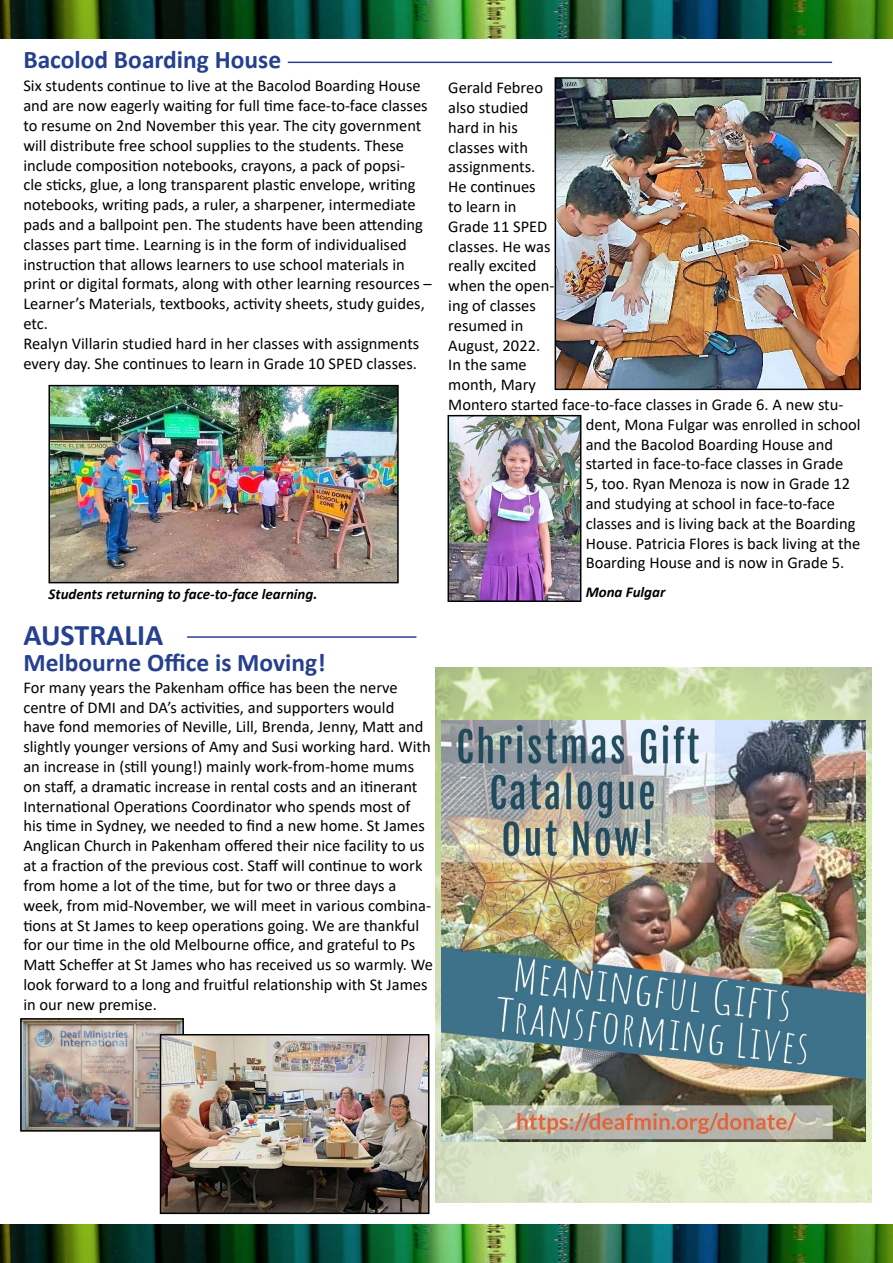
<style>
.page{position:relative;width:893px;height:1263px;background:#fff}
.page>*{position:absolute;margin:0;border:0;box-sizing:border-box;transform-origin:0 0}
.t1{font:700 30px "Calibri";color:#25408f}
.t2{font:700 25.5px "Calibri";color:#25408f}
.t3{font:16.5px/19.8px "Calibri";color:#000}
.t4{font:italic 700 15px "Calibri";color:#000}
</style>
<div class="page">
<img style="left:0;top:0;width:893px;height:38px">
<img style="left:0;top:1225px;width:893px;height:38px">
<img style="left:436px;top:667px;width:436px;height:535px">
<hr style="left:288px;top:62px;width:544px;height:1px;background:#25408f">
<img style="left:52px;top:388px;width:344px;height:192px">
<div style="left:49px;top:385px;width:350px;height:198px;border:2px solid #000"></div>
<img style="left:558px;top:80px;width:300px;height:307px">
<div style="left:555px;top:77px;width:306px;height:313px;border:2px solid #000"></div>
<img style="left:451px;top:418px;width:127px;height:181px">
<div style="left:448px;top:415px;width:133px;height:187px;border:2px solid #000"></div>
<hr style="left:187px;top:636px;width:229px;height:2px;background:#25408f">
<img style="left:23px;top:1021px;width:158px;height:108px">
<div style="left:20px;top:1018px;width:164px;height:114px;border:2px solid #000"></div>
<img style="left:163px;top:1037px;width:263px;height:174px">
<div style="left:160px;top:1034px;width:269px;height:180px;border:2px solid #000"></div>
<img style="left:442px;top:721px;width:423px;height:421px">
<h2 class="t2" style="left:23px;top:42px;width:259px">Bacolod Boarding House</h2>
<p class="t3" style="left:23px;top:76px;width:410px">Six students continue to live at the Bacolod Boarding House and are now eagerly waiting for full time face-to-face classes to resume on 2nd November this year. The city government will distribute free school supplies to the students. These include composition notebooks, crayons, a pack of popsi-<br>cle sticks, glue, a long transparent plastic envelope, writing notebooks, writing pads, a ruler, a sharpener, intermediate pads and a ballpoint pen. The students have been attending classes part time. Learning is in the form of individualised instruction that allows learners to use school materials in print or digital formats, along with other learning resources – Learner’s Materials, textbooks, activity sheets, study guides, etc.<br>Realyn Villarin studied hard in her classes with assignments every day. She continues to learn in Grade 10 SPED classes.</p>
<p class="t3" style="left:448px;top:77px;width:96px">Gerald Febreo</p>
<p class="t3" style="left:448px;top:97px;width:82px">also studied</p>
<p class="t3" style="left:448px;top:117px;width:71px">hard in his</p>
<p class="t3" style="left:448px;top:137px;width:81px">classes with</p>
<p class="t3" style="left:448px;top:157px;width:89px">assignments.</p>
<p class="t3" style="left:448px;top:176px;width:89px">He continues</p>
<p class="t3" style="left:448px;top:196px;width:70px">to learn in</p>
<p class="t3" style="left:448px;top:216px;width:101px">Grade 11 SPED</p>
<p class="t3" style="left:448px;top:236px;width:104px">classes. He was</p>
<p class="t3" style="left:448px;top:256px;width:90px">really excited</p>
<p class="t3" style="left:448px;top:275px;width:108px">when the open-</p>
<p class="t3" style="left:448px;top:295px;width:89px">ing of classes</p>
<p class="t3" style="left:448px;top:315px;width:77px">resumed in</p>
<p class="t3" style="left:448px;top:335px;width:93px">August, 2022.</p>
<p class="t3" style="left:448px;top:355px;width:80px">In the same</p>
<p class="t3" style="left:448px;top:374px;width:89px">month, Mary</p>
<p class="t3" style="left:448px;top:394px;width:397px">Montero started face-to-face classes in Grade 6. A new stu-</p>
<p class="t3" style="left:586px;top:414px;width:277px">dent, Mona Fulgar was enrolled in school</p>
<p class="t3" style="left:586px;top:434px;width:249px">and the Bacolod Boarding House and</p>
<p class="t3" style="left:586px;top:454px;width:259px">started in face-to-face classes in Grade</p>
<p class="t3" style="left:586px;top:473px;width:266px">5, too. Ryan Menoza is now in Grade 12</p>
<p class="t3" style="left:586px;top:493px;width:251px">and studying at school in face-to-face</p>
<p class="t3" style="left:586px;top:513px;width:271px">classes and is living back at the Boarding</p>
<p class="t3" style="left:586px;top:533px;width:276px">House. Patricia Flores is back living at the</p>
<p class="t3" style="left:586px;top:553px;width:260px">Boarding House and is now in Grade 5.</p>
<p class="t4" style="left:49px;top:583px;width:270px">Students returning to face-to-face learning.</p>
<p class="t4" style="left:586px;top:582px;width:81px">Mona Fulgar</p>
<h1 class="t1" style="left:23px;top:613px;width:141px">AUSTRALIA</h1>
<h2 class="t2" style="left:23px;top:644px;width:304px">Melbourne Office is Moving!</h2>
<p class="t3" style="left:23px;top:677px;width:411px">For many years the Pakenham office has been the nerve centre of DMI and DA’s activities, and supporters would<br>have fond memories of Neville, Lill, Brenda, Jenny, Matt and slightly younger versions of Amy and Susi working hard. With an increase in (still young!) mainly work-from-home mums on staff, a dramatic increase in rental costs and an itinerant International Operations Coordinator who spends most of his time in Sydney, we needed to find a new home. St James Anglican Church in Pakenham offered their nice facility to us at a fraction of the previous cost. Staff will continue to work from home a lot of the time, but for two or three days a week, from mid-November, we will meet in various combina&shy;tions at St James to keep operations going. We are thankful for our time in the old Melbourne office, and grateful to Ps Matt Scheffer at St James who has received us so warmly. We look forward to a long and fruitful relationship with St James in our new premise.</p>
</div>
